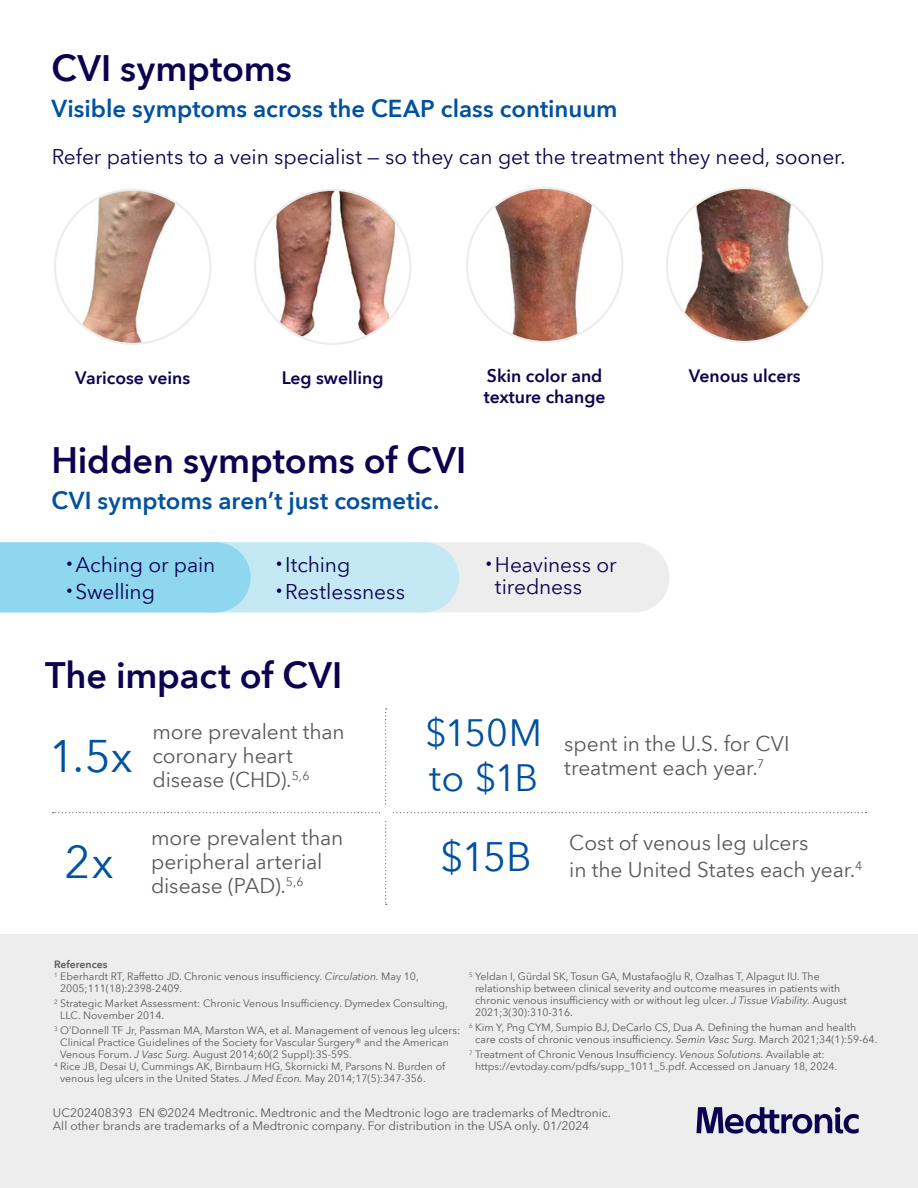
<style>
.page{position:relative;width:918px;height:1188px;background:#fff}
.page>*{position:absolute;margin:0;border:0;box-sizing:border-box;transform-origin:0 0}
.t1{font:45px "Avenir Next World";color:#0051a0}
.t2{font:40.5px "Avenir Next World";color:#0051a0}
.t3{font:37.5px/45px "Avenir Next World";color:#0051a0}
.t4{font:600 36px "Avenir Next World";color:#0c0350}
.t5{font:600 24px "Avenir Next World";color:#0051a0}
.t6{font:21px/24px "Avenir Next World";letter-spacing:-.005em;color:#57595b}
.t7{font:21px/22.5px "Avenir Next World";letter-spacing:-.005em;color:#0c0350}
.t8{font:600 17.55px/20.5px "Avenir Next World";color:#0c0350}
.t9{font:12px/13.5px "Avenir Next World";color:#57595b}
.t10{font:10.5px/12px "Avenir Next World";color:#57595b}
.t11{font:600 10.5px "Avenir Next World";color:#57595b}
.s1{font-style:italic}
</style>
<div class="page">
<div style="left:0;top:935px;width:918px;height:253px;background:#ededee"></div>
<div style="left:384px;top:542px;width:286px;height:71px;background:#ededee;border-radius:35px"></div>
<div style="left:174px;top:542px;width:285px;height:71px;background:#c4e9f5;border-radius:35px"></div>
<div style="left:0;top:542px;width:251px;height:71px;background:#8fd7ef"></div>
<img style="left:482px;top:189px;width:125px;height:152px">
<img style="left:71px;top:190px;width:123px;height:152px">
<img style="left:669px;top:189px;width:153px;height:152px">
<img style="left:261px;top:190px;width:143px;height:152px">
<svg style="left:696px;top:1107px;width:163px;height:27px"></svg>
<svg style="left:53px;top:708px;width:814px;height:197px"></svg>
<div style="left:380px;top:807px;width:12px;height:12px;background:#fff"></div>
<h3 class="t4" style="left:51px;top:48px;width:242px">CVI symptoms</h3>
<h3 class="t5" style="left:51px;top:95px;width:568px">Visible symptoms across the CEAP class continuum</h3>
<h3 class="t7" style="left:52px;top:145px;width:796px">Refer patients to a vein specialist — so they can get the treatment they need, sooner.</h3>
<h3 class="t8" style="left:75px;top:368px;width:116px">Varicose veins</h3>
<h3 class="t8" style="left:282px;top:368px;width:103px">Leg swelling</h3>
<h3 class="t8" style="left:484px;top:366px;width:123px">Skin color and texture change</h3>
<h3 class="t8" style="left:689px;top:366px;width:113px">Venous ulcers</h3>
<h3 class="t4" style="left:51px;top:440px;width:416px">Hidden symptoms of CVI</h3>
<h3 class="t5" style="left:51px;top:487px;width:389px">CVI symptoms aren’t just cosmetic.</h3>
<h3 class="t7" style="left:66px;top:553px;width:150px"><sup>•</sup> Aching or pain</h3>
<h3 class="t7" style="left:66px;top:580px;width:90px"><sup>•</sup> Swelling</h3>
<h3 class="t7" style="left:276px;top:553px;width:76px"><sup>•</sup> Itching</h3>
<h3 class="t7" style="left:276px;top:580px;width:131px"><sup>•</sup> Restlessness</h3>
<h3 class="t4" style="left:45px;top:654px;width:299px">The impact of CVI</h3>
<h3 class="t7" style="left:495px;top:553px;width:123px;text-indent:-9px"><sup>•</sup> Heaviness or tiredness</h3>
<h1 class="t1" style="left:49px;top:720px;width:85px">1.5x</h1>
<h1 class="t1" style="left:65px;top:826px;width:50px">2x</h1>
<h3 class="t6" style="left:153px;top:720px;width:194px">more prevalent than coronary heart disease (CHD).<sup>5,6</sup></h3>
<h3 class="t6" style="left:151px;top:826px;width:194px">more prevalent than peripheral arterial disease (PAD).<sup>5,6</sup></h3>
<h3 class="t3" style="left:425px;top:711px;width:118px">$150M to $1B</h3>
<h3 class="t6" style="left:564px;top:732px;width:227px">spent in the U.S. for CVI treatment each year.<sup>7</sup></h3>
<h2 class="t2" style="left:441px;top:825px;width:93px">$15B</h2>
<h3 class="t6" style="left:569px;top:830px;width:294px;line-height:27px">Cost of venous leg ulcers<br>in the United States each year.<sup>4</sup></h3>
<p class="t11" style="left:54px;top:958px;width:55px">References</p>
<p class="t10" style="left:54px;top:971px;width:366px"><sup>1</sup> Eberhardt RT, Raffetto JD. Chronic venous insufficiency. <span class="s1">Circulation.</span> May 10,</p>
<p class="t10" style="left:60px;top:983px;width:124px">2005;111(18):2398-2409.</p>
<p class="t10" style="left:60px;top:998px;width:389px;text-indent:-6px"><sup>2</sup> Strategic Market Assessment: Chronic Venous Insufficiency. Dymedex Consulting,<br>LLC. November 2014.</p>
<p class="t10" style="left:54px;top:1025px;width:408px"><sup>3</sup> O’Donnell TF Jr, Passman MA, Marston WA, et al. Management of venous leg ulcers:</p>
<p class="t10" style="left:60px;top:1037px;width:390px">Clinical Practice Guidelines of the Society for Vascular Surgery® and the American</p>
<p class="t10" style="left:60px;top:1049px;width:293px">Venous Forum. <span class="s1">J Vasc Surg.</span> August 2014;60(2 Suppl):3S-59S.</p>
<p class="t10" style="left:54px;top:1061px;width:393px"><sup>4</sup> Rice JB, Desai U, Cummings AK, Birnbaum HG, Skornicki M, Parsons N. Burden of</p>
<p class="t10" style="left:60px;top:1073px;width:367px">venous leg ulcers in the United States. <span class="s1">J Med Econ.</span> May 2014;17(5):347-356.</p>
<p class="t10" style="left:475px;top:971px;width:373px;text-indent:-6px"><sup>5</sup> Yeldan I, Gürdal SK, Tosun GA, Mustafaoğlu R, Ozalhas T, Alpagut IU. The relationship between clinical severity and outcome measures in patients with chronic venous insufficiency with or without leg ulcer. <span class="s1">J Tissue Viability.</span> August 2021;3(30):310-316.</p>
<p class="t10" style="left:475px;top:1022px;width:404px;text-indent:-6px"><sup>6</sup> Kim Y, Png CYM, Sumpio BJ, DeCarlo CS, Dua A. Defining the human and health care costs of chronic venous insufficiency. <span class="s1">Semin Vasc Surg.</span> March 2021;34(1):59-64.</p>
<p class="t10" style="left:475px;top:1049px;width:364px;text-indent:-6px"><sup>7</sup> Treatment of Chronic Venous Insufficiency. <span class="s1">Venous Solutions.</span> Available at: https://evtoday.com/pdfs/supp_1011_5.pdf. Accessed on January 18, 2024.</p>
<p class="t9" style="left:53px;top:1106px;width:559px">UC202408393 EN ©2024 Medtronic. Medtronic and the Medtronic logo are trademarks of Medtronic.<br>All other brands are trademarks of a Medtronic company. For distribution in the USA only. 01/2024</p>
</div>
